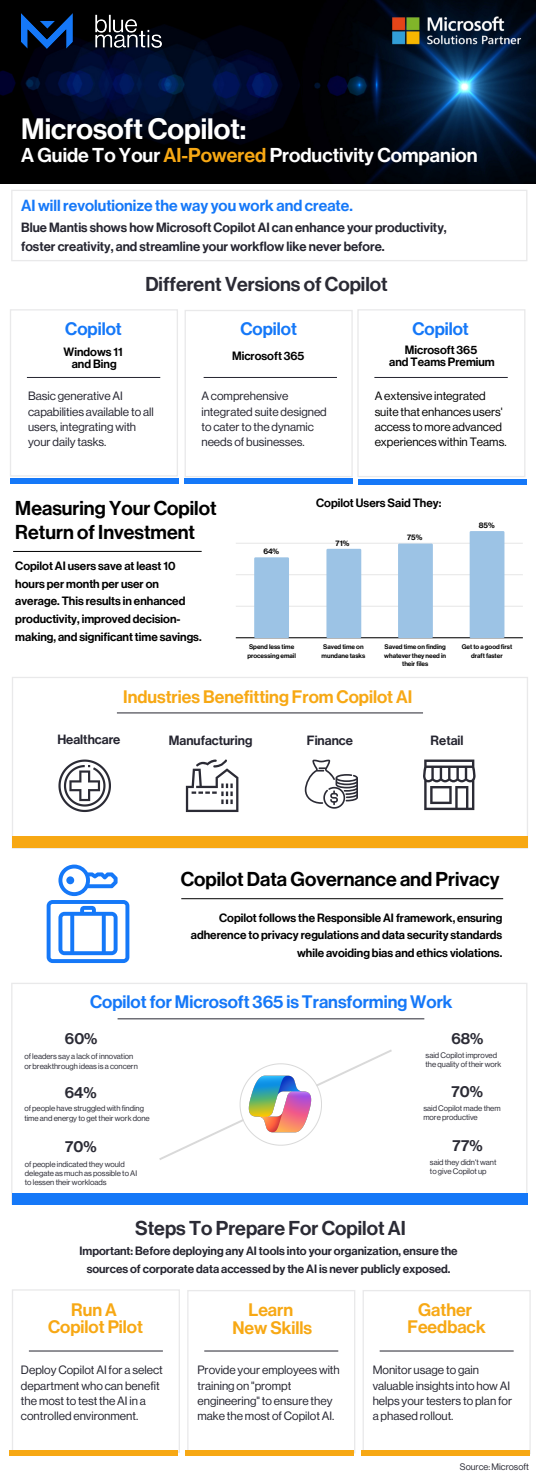
<style>
.page{position:relative;width:536px;height:1481px;background:#fff}
.page>*{position:absolute;margin:0;border:0;box-sizing:border-box;transform-origin:0 0}
.t1{font:28.88px "Neue Haas Display Mediu";color:#fff}
.t2{font:19.69px/23.6px "Neue Haas Display Mediu";color:#000}
.t3{font:19.69px "Neue Haas Display Mediu";color:#2b2b35}
.t4{font:19.69px "Neue Haas Display Mediu";color:#fff}
.t5{font:17.68px/17.7px "Neue Haas Display Mediu";color:#f7a814;text-align:center}
.t6{font:17.68px "Neue Haas Display Mediu";color:#1578f8}
.t7{font:15.75px "Neue Haas Display Mediu";color:#1578f8}
.t8{font:15.75px "Neue Haas Display Mediu";color:#2b2b35}
.t9{font:13.12px/19.7px "Neue Haas Display Mediu";color:#252530}
.t10{font:11.81px/15.3px "Neue Haas Display";color:#252530}
.t11{font:11.81px/17.7px "Neue Haas Display Mediu";color:#000;text-align:center}
.t12{font:11.81px/17.7px "Neue Haas Display Mediu";color:#252530;text-align:center}
.t13{font:11.81px/15.3px "Neue Haas Display";color:#000}
.t14{font:9.19px "Neue Haas Display";color:#2b2b35}
.t15{font:7.88px/9.2px "Neue Haas Display";color:#2b2b35}
.t16{font:7.88px "Neue Haas Display Mediu";color:#000}
.t17{font:6.56px/8.6px "Neue Haas Display Mediu";color:#000}
.s1{color:#f7a814}
</style>
<div class="page">
<div style="left:11px;top:190px;width:516px;height:71px;border:1px solid #e9e9ea"></div>
<img style="left:0;top:0;width:536px;height:183px">
<div style="left:10px;top:309px;width:168px;height:167px;border:1px solid #e9e9ea"></div>
<div style="left:12px;top:677px;width:516px;height:172px;border:1px solid #e9e9ea"></div>
<hr style="left:117px;top:712px;width:306px;height:1px;background:#252530">
<div style="left:357px;top:309px;width:168px;height:168px;border:1px solid #e9e9ea"></div>
<div style="left:184px;top:310px;width:168px;height:167px;border:1px solid #e9e9ea"></div>
<hr style="left:374px;top:377px;width:133px;height:1px;background:#252530">
<hr style="left:203px;top:377px;width:134px;height:1px;background:#252530">
<hr style="left:27px;top:377px;width:133px;height:1px;background:#252530">
<div style="left:10px;top:478px;width:168px;height:6px;background:#1578f8"></div>
<div style="left:184px;top:478px;width:168px;height:6px;background:#1578f8"></div>
<div style="left:358px;top:478px;width:168px;height:6px;background:#1578f8"></div>
<div style="left:12px;top:836px;width:516px;height:12px;background:#f7a814"></div>
<svg style="left:58px;top:759px;width:53px;height:53px"></svg>
<svg style="left:186px;top:759px;width:52px;height:53px"></svg>
<svg style="left:304px;top:759px;width:54px;height:49px"></svg>
<svg style="left:423px;top:759px;width:52px;height:51px"></svg>
<div style="left:12px;top:1289px;width:168px;height:163px;border:1px solid #e9e9ea"></div>
<div style="left:362px;top:1290px;width:168px;height:164px;border:1px solid #e9e9ea"></div>
<div style="left:187px;top:1290px;width:168px;height:163px;border:1px solid #e9e9ea"></div>
<hr style="left:379px;top:1350px;width:134px;height:1px;background:#252530">
<hr style="left:204px;top:1350px;width:134px;height:1px;background:#252530">
<hr style="left:29px;top:1350px;width:134px;height:1px;background:#252530">
<div style="left:10px;top:1450px;width:168px;height:6px;background:#f7a814"></div>
<div style="left:186px;top:1450px;width:168px;height:6px;background:#f7a814"></div>
<div style="left:361px;top:1450px;width:168px;height:6px;background:#f7a814"></div>
<hr style="left:13px;top:551px;width:188px;height:1px;background:#000">
<hr style="left:181px;top:898px;width:322px;height:1px;background:#000">
<svg style="left:47px;top:864px;width:82px;height:99px"></svg>
<hr style="left:236px;top:606px;width:286px;height:1px;background:#e6e6e6">
<hr style="left:236px;top:574px;width:286px;height:1px;background:#e6e6e6">
<hr style="left:236px;top:543px;width:286px;height:1px;background:#e6e6e6">
<hr style="left:236px;top:637px;width:286px;height:1px;background:#000">
<div style="left:254px;top:557px;width:35px;height:80px;background:#9cc3e5"></div>
<div style="left:326px;top:549px;width:35px;height:88px;background:#9cc3e5"></div>
<div style="left:398px;top:543px;width:34px;height:94px;background:#9cc3e5"></div>
<div style="left:469px;top:531px;width:35px;height:106px;background:#9cc3e5"></div>
<hr style="left:117px;top:1018px;width:307px;height:1px;background:#252530">
<div style="left:12px;top:1192px;width:515px;height:12px;background:#1578f8"></div>
<svg style="left:159px;top:1049px;width:233px;height:111px"></svg>
<img style="left:247px;top:1070px;width:67px;height:67px">
<img style="left:21px;top:13px;width:140px;height:36px">
<img style="left:387px;top:13px;width:139px;height:34px">
<p class="t1" style="left:21px;top:115px;width:226px">Microsoft Copilot:</p>
<p class="t4" style="left:21px;top:146px;width:457px">A Guide To Your <span class="s1">AI-Powered</span> Productivity Companion</p>
<p class="t7" style="left:21px;top:198px;width:333px">AI will revolutionize the way you work and create.</p>
<p class="t9" style="left:21px;top:218px;width:427px">Blue Mantis shows how Microsoft Copilot AI can enhance your productivity, foster creativity, and streamline your workflow like never before.</p>
<p class="t6" style="left:65px;top:321px;width:58px">Copilot</p>
<p class="t11" style="left:64px;top:347px;width:61px;line-height:11.8px">Windows 11 and Bing</p>
<h2 class="t3" style="left:145px;top:275px;width:244px">Different Versions of Copilot</h2>
<p class="t6" style="left:240px;top:321px;width:58px">Copilot</p>
<p class="t6" style="left:412px;top:321px;width:58px">Copilot</p>
<p class="t11" style="left:232px;top:348px;width:74px">Microsoft 365</p>
<p class="t11" style="left:389px;top:345px;width:107px;line-height:11.8px">Microsoft 365<br>and Teams Premium</p>
<p class="t10" style="left:28px;top:389px;width:127px">Basic generative AI capabilities available to all users, integrating with your daily tasks.</p>
<p class="t10" style="left:201px;top:389px;width:127px">A comprehensive integrated suite designed to cater to the dynamic needs of businesses.</p>
<p class="t13" style="left:374px;top:389px;width:133px">A extensive integrated suite that enhances users' access to more advanced experiences within Teams.</p>
<h2 class="t2" style="left:15px;top:497px;width:203px">Measuring Your Copilot<br>Return of Investment</h2>
<p class="t11" style="left:15px;top:557px;width:188px;text-align:left">Copilot AI users save at least 10 hours per month per user on average. This results in enhanced productivity, improved decision&shy;making, and significant time savings.</p>
<p class="t16" style="left:263px;top:547px;width:17px">64%</p>
<h2 class="t11" style="left:316px;top:495px;width:127px">Copilot Users Said They:</h2>
<p class="t16" style="left:335px;top:539px;width:15px">71%</p>
<p class="t16" style="left:407px;top:534px;width:17px">75%</p>
<p class="t16" style="left:478px;top:521px;width:17px">85%</p>
<p class="t17" style="left:247px;top:643px;width:50px">Spend less time processing email</p>
<p class="t17" style="left:321px;top:643px;width:45px">Saved time on mundane tasks</p>
<p class="t17" style="left:384px;top:643px;width:63px;text-align:center">Saved time on finding whatever they need in their files</p>
<p class="t17" style="left:461px;top:643px;width:52px;text-align:center">Get to a good first draft faster</p>
<p class="t5" style="left:123px;top:688px;width:290px">Industries Benefitting From Copilot AI</p>
<p class="t9" style="left:57px;top:730px;width:65px">Healthcare</p>
<p class="t9" style="left:169px;top:731px;width:85px">Manufacturing</p>
<p class="t9" style="left:307px;top:731px;width:48px">Finance</p>
<p class="t9" style="left:430px;top:731px;width:34px">Retail</p>
<h2 class="t2" style="left:181px;top:867px;width:320px">Copilot Data Governance and Privacy</h2>
<p class="t11" style="left:191px;top:909px;width:313px;text-align:right">Copilot follows the Responsible AI framework, ensuring adherence to privacy regulations and data security standards while avoiding bias and ethics violations.</p>
<p class="t6" style="left:90px;top:993px;width:364px">Copilot for Microsoft 365 is Transforming Work</p>
<h3 class="t8" style="left:65px;top:1031px;width:34px">60%</h3>
<p class="t15" style="left:24px;top:1051px;width:115px;line-height:9.8px">of leaders say a lack of innovation or breakthrough ideas is a concern</p>
<h3 class="t8" style="left:65px;top:1085px;width:33px">64%</h3>
<p class="t15" style="left:24px;top:1104px;width:127px;line-height:9.8px">of people have struggled with finding time and energy to get their work done</p>
<h3 class="t8" style="left:65px;top:1139px;width:33px">70%</h3>
<p class="t15" style="left:25px;top:1159px;width:114px">of people indicated they would delegate as much as possible to AI to lessen their workloads</p>
<h3 class="t8" style="left:451px;top:1031px;width:33px">68%</h3>
<p class="t15" style="left:425px;top:1051px;width:77px">said Copilot improved the quality of their work</p>
<h3 class="t8" style="left:451px;top:1084px;width:33px">70%</h3>
<p class="t15" style="left:423px;top:1103px;width:79px">said Copilot made them more productive</p>
<h3 class="t8" style="left:452px;top:1138px;width:31px">77%</h3>
<p class="t15" style="left:430px;top:1158px;width:68px">said they didn't want to give Copilot up</p>
<h2 class="t3" style="left:135px;top:1218px;width:272px">Steps To Prepare For Copilot AI</h2>
<p class="t12" style="left:79px;top:1242px;width:379px">Important: Before deploying any AI tools into your organization, ensure the sources of corporate data accessed by the AI is never publicly exposed.</p>
<p class="t5" style="left:48px;top:1301px;width:96px">Run A<br>Copilot Pilot</p>
<p class="t5" style="left:407px;top:1301px;width:80px">Gather<br>Feedback</p>
<p class="t5" style="left:232px;top:1301px;width:81px">Learn<br>New Skills</p>
<p class="t10" style="left:21px;top:1362px;width:143px">Deploy Copilot AI for a select department who can benefit the most to test the AI in a controlled environment.</p>
<p class="t10" style="left:197px;top:1362px;width:144px">Provide your employees with training on "prompt engineering" to ensure they make the most of Copilot AI.</p>
<p class="t10" style="left:372px;top:1362px;width:141px">Monitor usage to gain valuable insights into how AI helps your testers to plan for a phased rollout.</p>
<p class="t14" style="left:460px;top:1462px;width:70px">Source: Microsoft</p>
</div>
